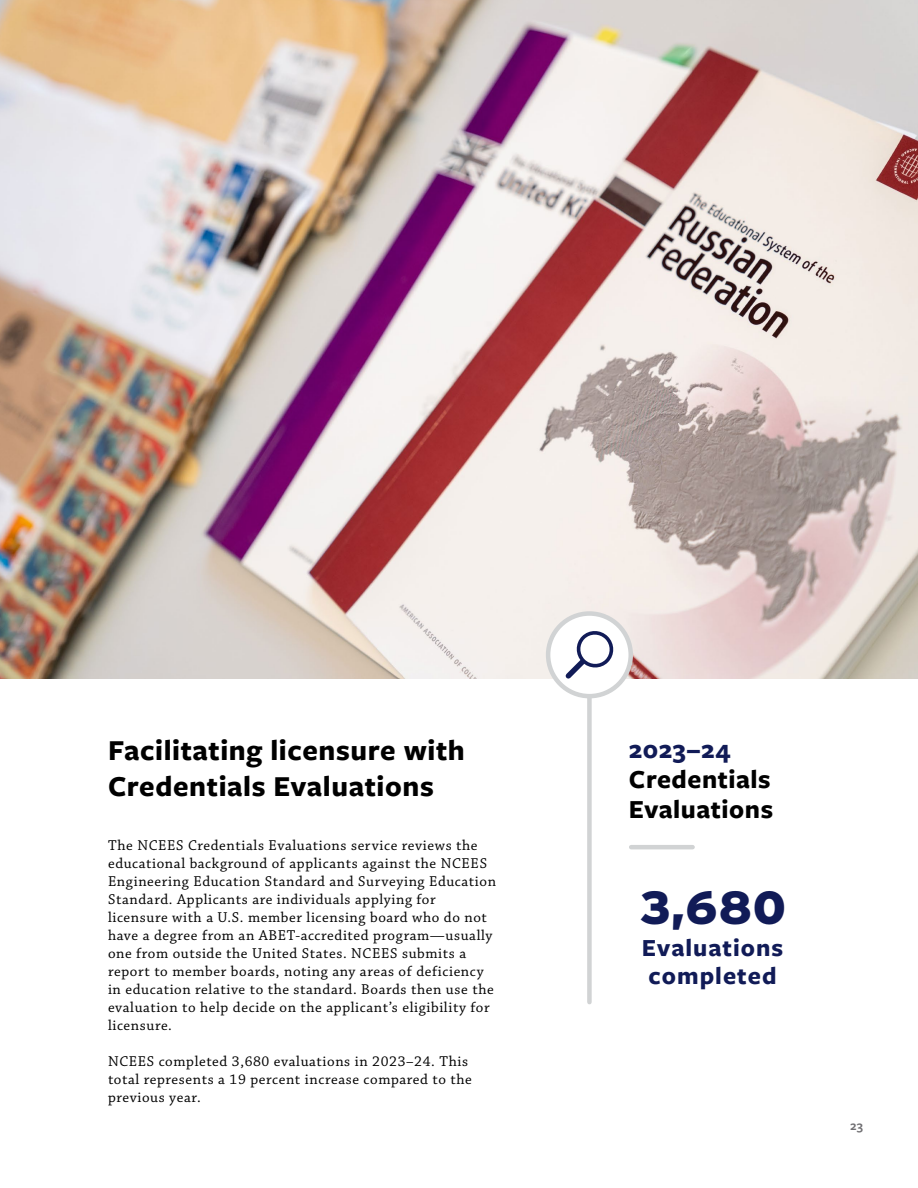
<style>
.page{position:relative;width:918px;height:1188px;background:#fff}
.page>*{position:absolute;margin:0;border:0;box-sizing:border-box;transform-origin:0 0}
.t1{font:900 46.5px "Interstate";color:#111b57}
.t2{font:700 30px/36px "Freight Sans Pro";letter-spacing:.02em;color:#000}
.t3{font:700 27px/30px "Freight Sans Pro";letter-spacing:.02em;color:#000}
.t4{font:700 27px "Freight Sans Pro";letter-spacing:.02em;color:#111b57}
.t5{font:700 25.5px/28.5px "Freight Sans Pro";letter-spacing:.04em;color:#111b57}
.t6{font:15px/18px "Chaparral Pro";letter-spacing:.04em;color:#000}
.t7{font:600 13.5px "Freight Sans Pro";color:#717073}
</style>
<div class="page">
<img style="left:0;top:0;width:918px;height:679px">
<hr style="left:631px;top:845px;width:62px;height:4px;background:#d1d3d4">
<div style="left:587px;top:689px;width:5px;height:313px;background:#d1d3d4"></div>
<svg style="left:548px;top:614px;width:83px;height:82px"></svg>
<div style="left:546px;top:611px;width:87px;height:87px;border:4px solid #d1d3d4;border-radius:50%"></div>
<svg style="left:561px;top:626px;width:57px;height:58px"></svg>
<h2 class="t2" style="left:108px;top:731px;width:358px">Facilitating licensure with<br>Credentials Evaluations</h2>
<p class="t6" style="left:108px;top:837px;width:390px">The NCEES Credentials Evaluations service reviews the educational background of applicants against the NCEES Engineering Education Standard and Surveying Education Standard. Applicants are individuals applying for licensure with a U.S. member licensing board who do not have a degree from an ABET-accredited program—usually one from outside the United States. NCEES submits a report to member boards, noting any areas of deficiency in education relative to the standard. Boards then use the evaluation to help decide on the applicant’s eligibility for licensure.</p>
<p class="t6" style="left:108px;top:1053px;width:365px">NCEES completed 3,680 evaluations in 2023–24. This total represents a 19 percent increase compared to the previous year.</p>
<h3 class="t4" style="left:629px;top:731px;width:103px">2023–24</h3>
<h3 class="t3" style="left:629px;top:763px;width:146px">Credentials<br>Evaluations</h3>
<h1 class="t1" style="left:639px;top:881px;width:148px">3,680</h1>
<h3 class="t5" style="left:642px;top:932px;width:143px">Evaluations completed</h3>
<p class="t7" style="left:850px;top:1116px;width:14px">23</p>
</div>
